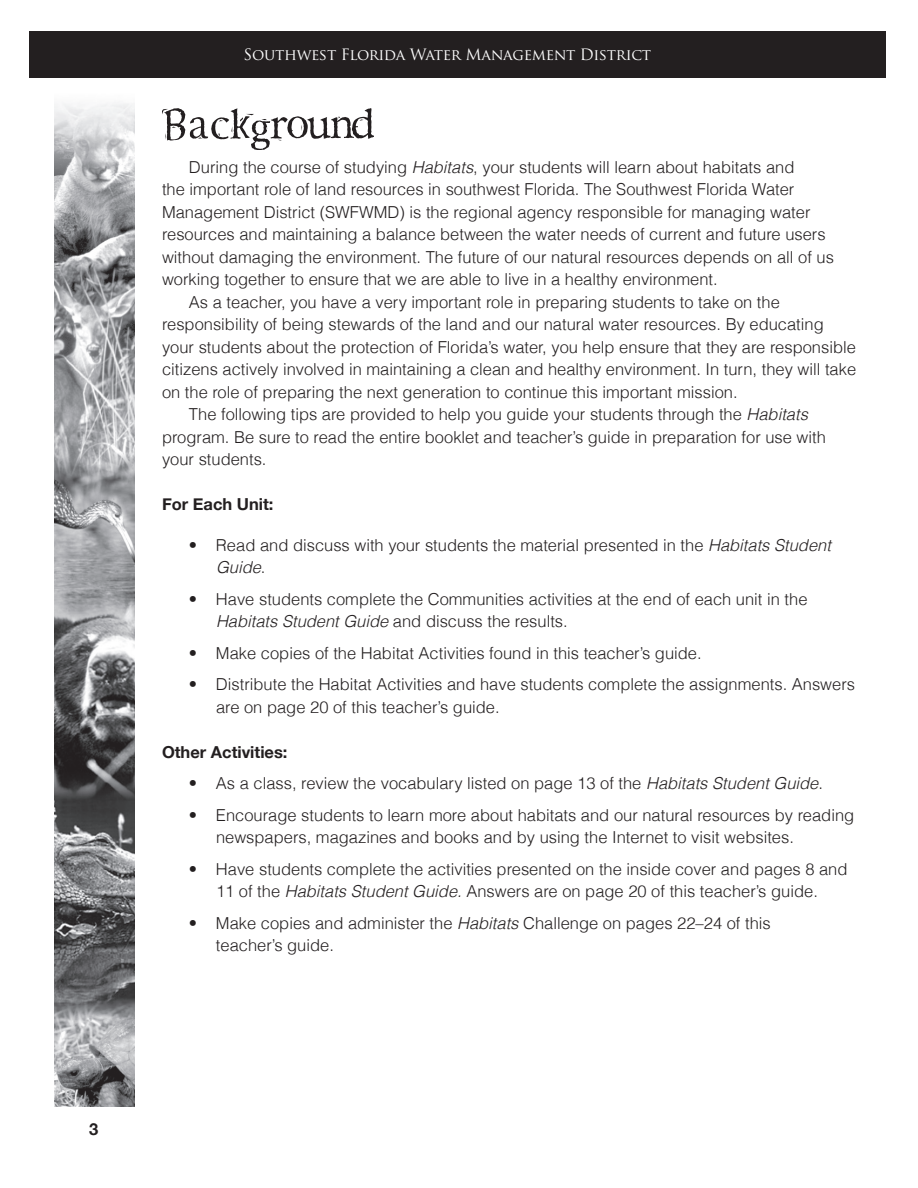
<style>
.page{position:relative;width:918px;height:1188px;background:#fff}
.page>*{position:absolute;margin:0;border:0;box-sizing:border-box;transform-origin:0 0}
.t1{font:300 16.5px/22.5px "Helvetica";color:#231f20}
.t2{font:700 16.5px "Helvetica Neue";color:#231f20}
.t3{font:15.3px "Trajan Pro";letter-spacing:-.02em;color:#fff}
.s1{font-style:italic}
</style>
<div class="page">
<img style="left:54px;top:77px;width:81px;height:1030px">
<div style="left:29px;top:31px;width:856px;height:46px;background:#231f20"></div>
<svg style="left:162px;top:108px;width:212px;height:42px"></svg>
<p class="t3" style="left:244px;top:45px;width:409px">Southwest Florida Water Management District</p>
<p class="t1" style="left:189px;top:155px;width:607px">During the course of studying <span class="s1">Habitats</span>, your students will learn about habitats and</p>
<p class="t1" style="left:162px;top:178px;width:634px">the important role of land resources in southwest Florida. The Southwest Florida Water</p>
<p class="t1" style="left:162px;top:200px;width:650px">Management District (SWFWMD) is the regional agency responsible for managing water</p>
<p class="t1" style="left:162px;top:223px;width:665px">resources and maintaining a balance between the water needs of current and future users</p>
<p class="t1" style="left:162px;top:245px;width:673px">without damaging the environment. The future of our natural resources depends on all of us</p>
<p class="t1" style="left:162px;top:268px;width:557px">working together to ensure that we are able to live in a healthy environment.</p>
<p class="t1" style="left:189px;top:290px;width:592px">As a teacher, you have a very important role in preparing students to take on the</p>
<p class="t1" style="left:162px;top:313px;width:663px">responsibility of being stewards of the land and our natural water resources. By educating</p>
<p class="t1" style="left:162px;top:335px;width:695px">your students about the protection of Florida’s water, you help ensure that they are responsible</p>
<p class="t1" style="left:162px;top:358px;width:696px">citizens actively involved in maintaining a clean and healthy environment. In turn, they will take</p>
<p class="t1" style="left:162px;top:380px;width:577px">on the role of preparing the next generation to continue this important mission.</p>
<p class="t1" style="left:189px;top:403px;width:620px">The following tips are provided to help you guide your students through the <span class="s1">Habitats</span></p>
<p class="t1" style="left:162px;top:425px;width:665px">program. Be sure to read the entire booklet and teacher’s guide in preparation for use with</p>
<p class="t1" style="left:162px;top:448px;width:106px">your students.</p>
<p class="t2" style="left:162px;top:494px;width:113px">For Each Unit:</p>
<p class="t1" style="left:216px;top:533px;width:617px;text-indent:-27px">• Read and discuss with your students the material presented in the <span class="s1">Habitats Student<br>Guide</span>.</p>
<p class="t1" style="left:216px;top:587px;width:593px;text-indent:-27px">• Have students complete the Communities activities at the end of each unit in the<br><span class="s1">Habitats Student Guide</span> and discuss the results.</p>
<p class="t1" style="left:189px;top:641px;width:514px">• Make copies of the Habitat Activities found in this teacher’s guide.</p>
<p class="t1" style="left:216px;top:673px;width:641px;text-indent:-27px">• Distribute the Habitat Activities and have students complete the assignments. Answers are on page 20 of this teacher’s guide.</p>
<p class="t2" style="left:162px;top:742px;width:127px">Other Activities:</p>
<p class="t1" style="left:189px;top:772px;width:636px">• As a class, review the vocabulary listed on page 13 of the <span class="s1">Habitats Student Guide</span>.</p>
<p class="t1" style="left:216px;top:803px;width:640px;text-indent:-27px">• Encourage students to learn more about habitats and our natural resources by reading newspapers, magazines and books and by using the Internet to visit websites.</p>
<p class="t1" style="left:189px;top:857px;width:660px;text-align:center">• Have students complete the activities presented on the inside cover and pages 8 and<br>11 of the <span class="s1">Habitats Student Guide.</span> Answers are on page 20 of this teacher’s guide.</p>
<p class="t1" style="left:216px;top:911px;width:556px;text-indent:-27px">• Make copies and administer the <span class="s1">Habitats</span> Challenge on pages 22–24 of this teacher’s guide.</p>
<p class="t2" style="left:89px;top:1119px;width:11px">3</p>
</div>
